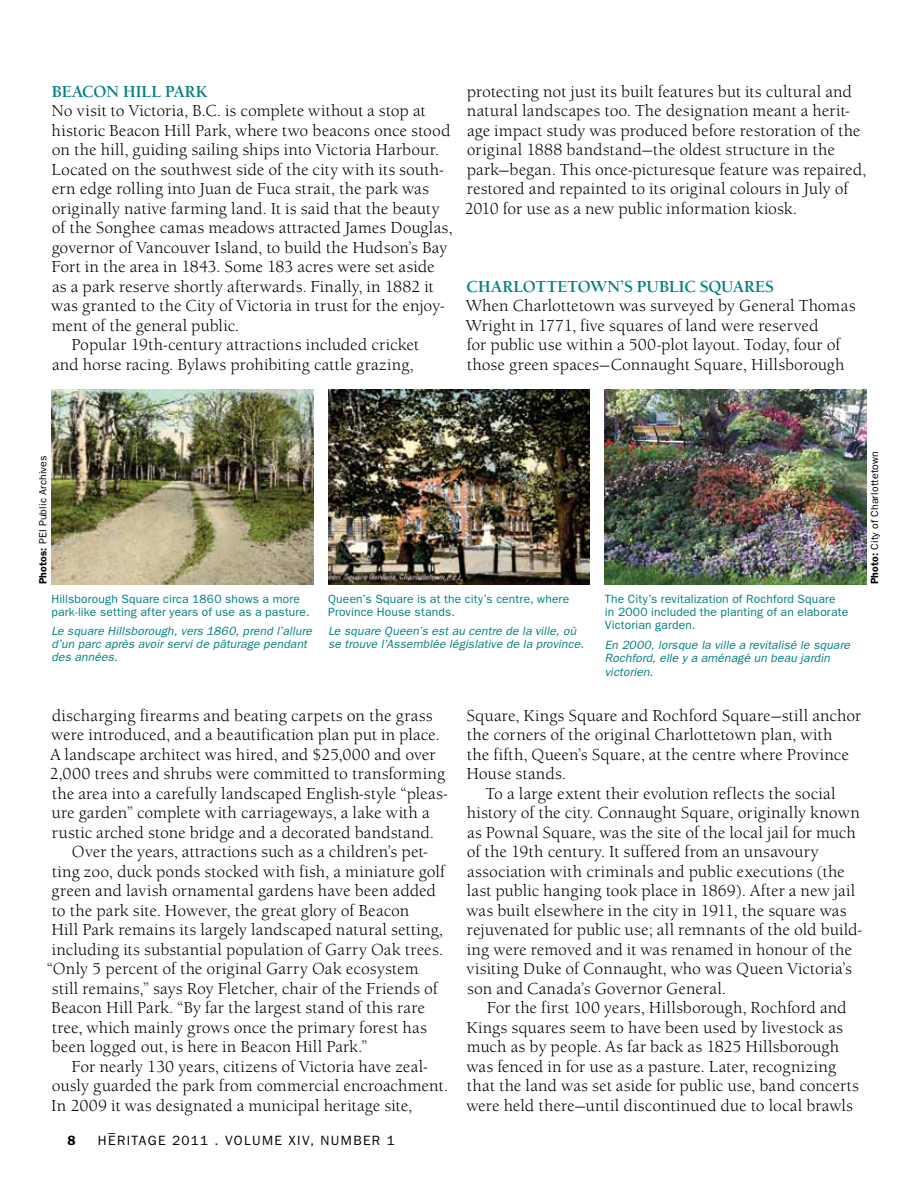
<style>
.page{position:relative;width:918px;height:1188px;background:#fff}
.page>*{position:absolute;margin:0;border:0;box-sizing:border-box;transform-origin:0 0}
.t1{font:16.5px/19.5px "Berkeley Old Style Itc T";letter-spacing:.005em;color:#000}
.t2{font:700 16.5px "Berkeley Old Style Itc T";letter-spacing:.01em;color:#007f81}
.t3{font:13.5px "Franklin Gothic";letter-spacing:.1em;color:#000}
.t4{font:600 13.5px "Franklin Gothic";color:#000}
.t5{font:italic 12px/12.8px "Franklin Gothic";letter-spacing:.01em;color:#007f81}
.t6{font:12px/12.8px "Franklin Gothic";letter-spacing:.015em;color:#007f81}
.t7{font:10.5px "Franklin Gothic";letter-spacing:.015em;color:#000}
.s1{font-weight:600}
</style>
<div class="page">
<img style="left:51px;top:390px;width:262px;height:194px">
<img style="left:328px;top:390px;width:262px;height:194px">
<img style="left:605px;top:390px;width:262px;height:194px">
<p class="t2" style="left:52px;top:82px;width:157px">BEACON HILL PARK</p>
<p class="t1" style="left:51px;top:101px;width:376px">No visit to Victoria, B.C. is complete without a stop at</p>
<p class="t1" style="left:52px;top:121px;width:400px">historic Beacon Hill Park, where two beacons once stood</p>
<p class="t1" style="left:52px;top:140px;width:389px">on the hill, guiding sailing ships into Victoria Harbour.</p>
<p class="t1" style="left:51px;top:160px;width:393px">Located on the southwest side of the city with its south-</p>
<p class="t1" style="left:52px;top:179px;width:379px">ern edge rolling into Juan de Fuca strait, the park was</p>
<p class="t1" style="left:52px;top:199px;width:389px">originally native farming land. It is said that the beauty</p>
<p class="t1" style="left:52px;top:218px;width:402px">of the Songhee camas meadows attracted James Douglas,</p>
<p class="t1" style="left:52px;top:238px;width:397px">governor of Vancouver Island, to build the Hudson’s Bay</p>
<p class="t1" style="left:51px;top:257px;width:385px">Fort in the area in 1843. Some 183 acres were set aside</p>
<p class="t1" style="left:52px;top:277px;width:383px">as a park reserve shortly afterwards. Finally, in 1882 it</p>
<p class="t1" style="left:51px;top:296px;width:395px">was granted to the City of Victoria in trust for the enjoy-</p>
<p class="t1" style="left:52px;top:316px;width:189px">ment of the general public.</p>
<p class="t1" style="left:72px;top:335px;width:349px">Popular 19th-century attractions included cricket</p>
<p class="t1" style="left:52px;top:355px;width:363px">and horse racing. Bylaws prohibiting cattle grazing,</p>
<p class="t1" style="left:465px;top:82px;width:403px">protecting not just its built features but its cultural and natural landscapes too. The designation meant a herit&shy;age impact study was produced before restoration of the original 1888 bandstand—the oldest structure in the park—began. This once-picturesque feature was repaired, restored and repainted to its original colours in July of 2010 for use as a new public information kiosk.</p>
<p class="t2" style="left:467px;top:277px;width:309px">CHARLOTTETOWN’S PUBLIC SQUARES</p>
<p class="t1" style="left:466px;top:296px;width:391px">When Charlottetown was surveyed by General Thomas Wright in 1771, five squares of land were reserved<br>for public use within a 500-plot layout. Today, four of those green spaces—Connaught Square, Hillsborough</p>
<p class="t7" style="left:37px;top:584px;width:130px;rotate:-90deg"><span class="s1">Photos:</span> PEI Public Archives</p>
<p class="t7" style="left:869px;top:584px;width:135px;rotate:-90deg"><span class="s1">Photo:</span> City of Charlottetown</p>
<p class="t6" style="left:51px;top:592px;width:260px">Hillsborough Square circa 1860 shows a more park-like setting after years of use as a pasture.</p>
<p class="t5" style="left:51px;top:625px;width:262px">Le square Hillsborough, vers 1860, prend l’allure d’un parc après avoir servi de pâturage pendant des années.</p>
<p class="t6" style="left:328px;top:592px;width:242px">Queen’s Square is at the city’s centre, where<br>Province House stands.</p>
<p class="t5" style="left:328px;top:625px;width:257px">Le square Queen’s est au centre de la ville, où se trouve l’Assemblée législative de la province.</p>
<p class="t6" style="left:605px;top:592px;width:245px">The City’s revitalization of Rochford Square<br>in 2000 included the planting of an elaborate<br>Victorian garden.</p>
<p class="t5" style="left:605px;top:638px;width:246px;line-height:13.5px">En 2000, lorsque la ville a revitalisé le square<br>Rochford, elle y a aménagé un beau jardin victorien.</p>
<p class="t1" style="left:52px;top:706px;width:382px">discharging firearms and beating carpets on the grass</p>
<p class="t1" style="left:51px;top:725px;width:390px">were introduced, and a beautification plan put in place.</p>
<p class="t1" style="left:51px;top:745px;width:387px">A landscape architect was hired, and $25,000 and over</p>
<p class="t1" style="left:50px;top:764px;width:397px">2,000 trees and shrubs were committed to transforming</p>
<p class="t1" style="left:52px;top:784px;width:397px">the area into a carefully landscaped English-style “pleas-</p>
<p class="t1" style="left:52px;top:803px;width:379px">ure garden” complete with carriageways, a lake with a</p>
<p class="t1" style="left:52px;top:823px;width:384px">rustic arched stone bridge and a decorated bandstand.</p>
<p class="t1" style="left:72px;top:842px;width:357px">Over the years, attractions such as a children’s pet-</p>
<p class="t1" style="left:52px;top:862px;width:395px">ting zoo, duck ponds stocked with fish, a miniature golf</p>
<p class="t1" style="left:52px;top:881px;width:386px">green and lavish ornamental gardens have been added</p>
<p class="t1" style="left:52px;top:901px;width:359px">to the park site. However, the great glory of Beacon</p>
<p class="t1" style="left:51px;top:920px;width:393px">Hill Park remains its largely landscaped natural setting,</p>
<p class="t1" style="left:52px;top:940px;width:393px">including its substantial population of Garry Oak trees.</p>
<p class="t1" style="left:47px;top:959px;width:373px">“Only 5 percent of the original Garry Oak ecosystem</p>
<p class="t1" style="left:52px;top:979px;width:387px">still remains,” says Roy Fletcher, chair of the Friends of</p>
<p class="t1" style="left:51px;top:998px;width:375px">Beacon Hill Park. “By far the largest stand of this rare</p>
<p class="t1" style="left:52px;top:1018px;width:377px">tree, which mainly grows once the primary forest has</p>
<p class="t1" style="left:52px;top:1037px;width:317px">been logged out, is here in Beacon Hill Park.”</p>
<p class="t1" style="left:72px;top:1057px;width:357px">For nearly 130 years, citizens of Victoria have zeal-</p>
<p class="t1" style="left:52px;top:1076px;width:398px">ously guarded the park from commercial encroachment.</p>
<p class="t1" style="left:51px;top:1096px;width:362px">In 2009 it was designated a municipal heritage site,</p>
<p class="t3" style="left:109px;top:1125px;width:8px">–</p>
<p class="t4" style="left:68px;top:1132px;width:10px">8</p>
<p class="t3" style="left:98px;top:1133px;width:299px">HERITAGE 2011 . VOLUME XIV, NUMBER 1</p>
<p class="t1" style="left:467px;top:706px;width:396px">Square, Kings Square and Rochford Square—still anchor</p>
<p class="t1" style="left:467px;top:725px;width:367px">the corners of the original Charlottetown plan, with</p>
<p class="t1" style="left:467px;top:745px;width:384px">the fifth, Queen’s Square, at the centre where Province</p>
<p class="t1" style="left:466px;top:764px;width:101px">House stands.</p>
<p class="t1" style="left:486px;top:784px;width:352px">To a large extent their evolution reflects the social</p>
<p class="t1" style="left:467px;top:803px;width:395px">history of the city. Connaught Square, originally known</p>
<p class="t1" style="left:467px;top:823px;width:390px">as Pownal Square, was the site of the local jail for much</p>
<p class="t1" style="left:467px;top:842px;width:353px">of the 19th century. It suffered from an unsavoury</p>
<p class="t1" style="left:467px;top:862px;width:379px">association with criminals and public executions (the</p>
<p class="t1" style="left:467px;top:881px;width:390px">last public hanging took place in 1869). After a new jail</p>
<p class="t1" style="left:466px;top:901px;width:382px">was built elsewhere in the city in 1911, the square was</p>
<p class="t1" style="left:467px;top:920px;width:396px">rejuvenated for public use; all remnants of the old build-</p>
<p class="t1" style="left:467px;top:940px;width:387px">ing were removed and it was renamed in honour of the</p>
<p class="t1" style="left:466px;top:959px;width:387px">visiting Duke of Connaught, who was Queen Victoria’s</p>
<p class="t1" style="left:467px;top:979px;width:260px">son and Canada’s Governor General.</p>
<p class="t1" style="left:487px;top:998px;width:362px">For the first 100 years, Hillsborough, Rochford and</p>
<p class="t1" style="left:466px;top:1018px;width:378px">Kings squares seem to have been used by livestock as</p>
<p class="t1" style="left:467px;top:1037px;width:374px">much as by people. As far back as 1825 Hillsborough</p>
<p class="t1" style="left:466px;top:1057px;width:371px">was fenced in for use as a pasture. Later, recognizing</p>
<p class="t1" style="left:467px;top:1076px;width:394px">that the land was set aside for public use, band concerts</p>
<p class="t1" style="left:466px;top:1096px;width:388px">were held there—until discontinued due to local brawls</p>
</div>
